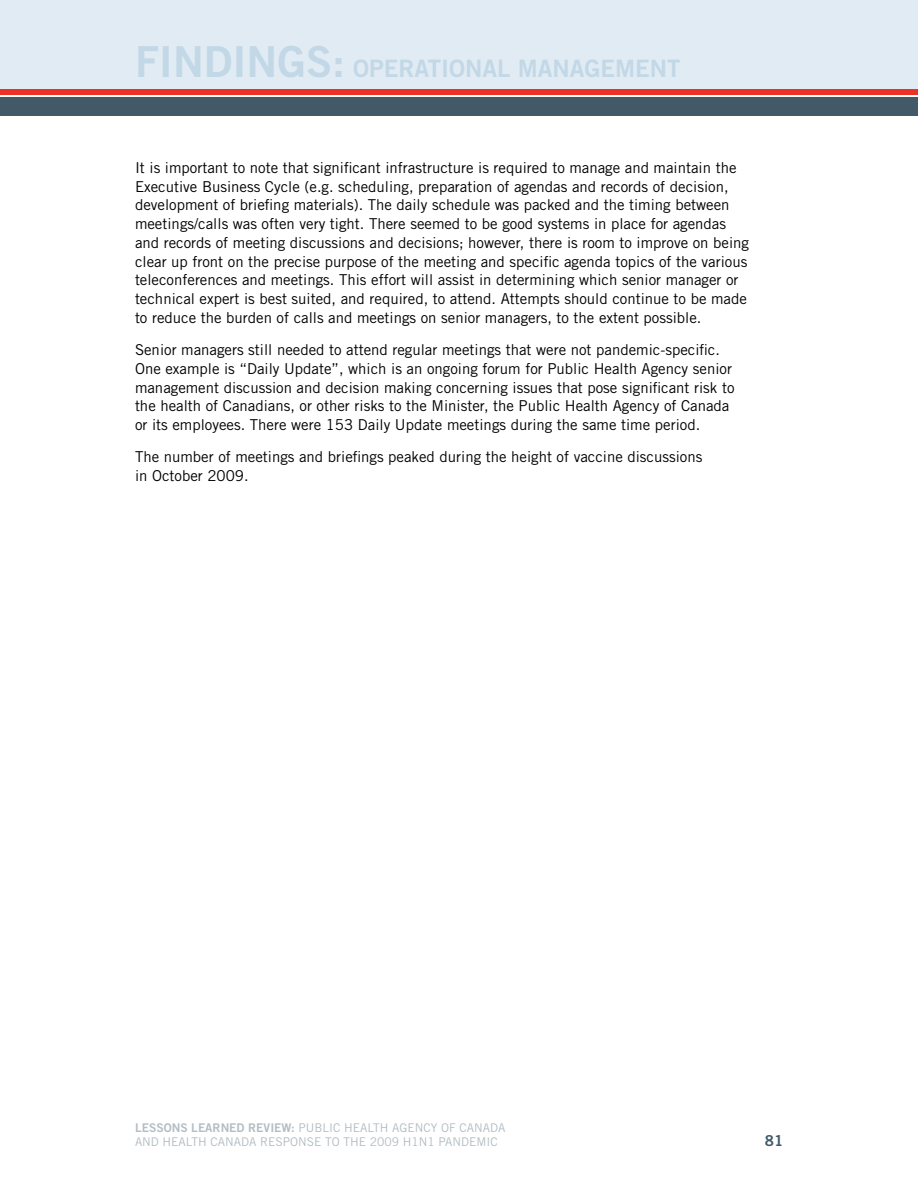
<style>
.page{position:relative;width:918px;height:1188px;background:#fff}
.page>*{position:absolute;margin:0;border:0;box-sizing:border-box;transform-origin:0 0}
.t1{font:24px "Trade Gothic LT Std Bd 2";color:#c2d8e7}
.t2{font:15px/18.8px "Trade Gothic LT Std";color:#000}
.t3{font:15px "Trade Gothic LT Std Bd 2";color:#425968}
.t4{font:12px/14.2px "Trade Gothic LT Std";color:#b3bdc3}
.s1{font-size:42.75px}
.s2{font-family:"Trade Gothic LT Std Bd 2"}
</style>
<div class="page">
<div style="left:0;top:0;width:918px;height:90px;background:#e1ebf3"></div>
<div style="left:0;top:97px;width:918px;height:18px;background:#425968"></div>
<div style="left:0;top:90px;width:918px;height:5px;background:#ee3124"></div>
<h1 class="t1" style="left:135px;top:53px;width:547px"><span class="s1">FINDINGS:</span> OPERATIONAL MANAGEMENT</h1>
<p class="t2" style="left:135px;top:158px;width:616px">It is important to note that significant infrastructure is required to manage and maintain the Executive B usiness Cycle (e.g. scheduling, preparation of agendas and records of decision, development of briefing materials). The daily schedule was packed and the timing between meetings/calls was often very tight. There seemed to be good systems in place for agendas and records of meeting discussions and decisions; however, there is room to improve on being clear up front on the precise purpose of the meeting and specific agenda topics of the various teleconferences and meetings. This effort will assist in determining which senior manager or technical expert is best suited, and required, to attend. Attempts should continue to be made to reduce the burden of calls and meetings on senior managers, to the extent possible.</p>
<p class="t2" style="left:135px;top:340px;width:601px">Senior managers still needed to attend regular meetings that were not pandemic-specific.<br>One example is “Daily U pdate”, which is an ongoing forum for Public Health Agency senior management discussion and decision making concerning issues that pose significant risk to the health of Canadians, or other risks to the M inister, the Public Health Agency of Canada or its employees. There were 153 Daily U pdate meetings during the same time period.</p>
<p class="t2" style="left:135px;top:447px;width:569px">The number of meetings and briefings peaked during the height of vaccine discussions in October 2009.</p>
<p class="t4" style="left:135px;top:1120px;width:372px"><span class="s2">LESSONS LEARNED REVIEW:</span> Public Health Agency of Canada and Health Canada Response to th e 2009 H1N 1 Pandemic</p>
<p class="t3" style="left:765px;top:1131px;width:20px">81</p>
</div>
